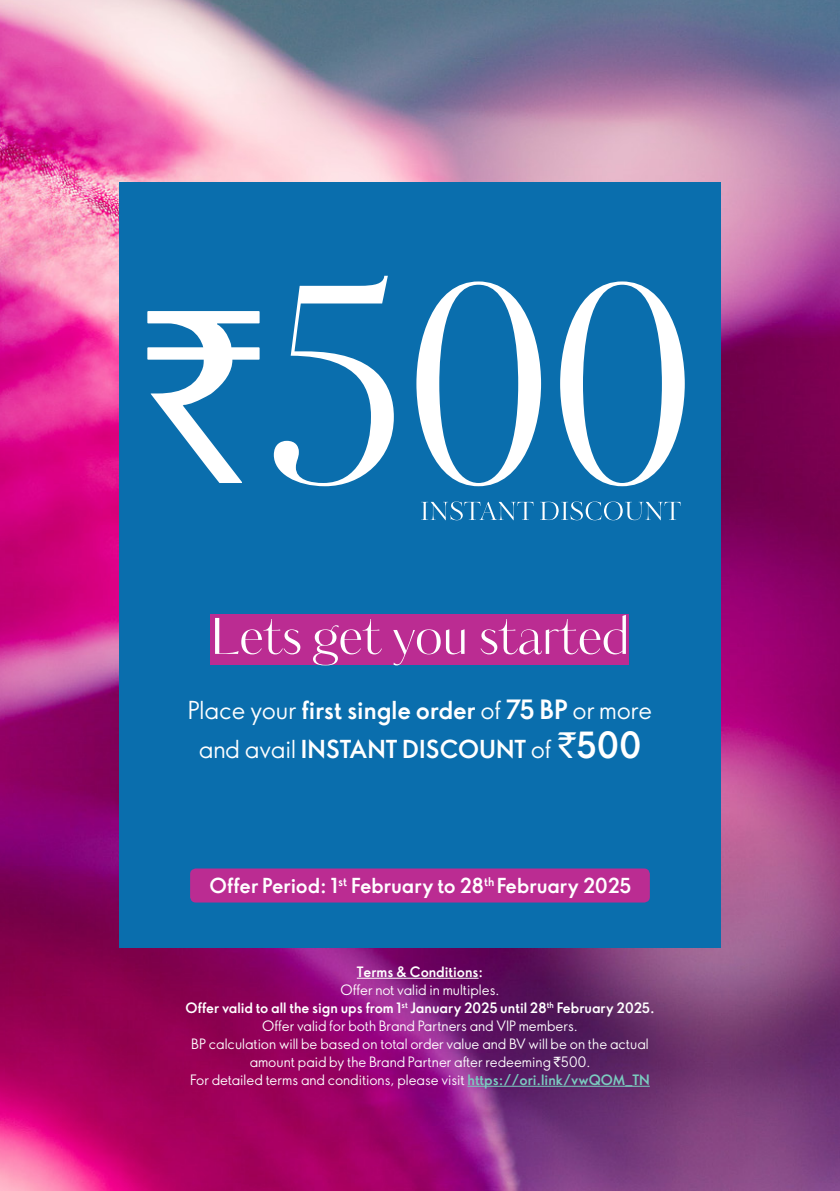
<style>
.page{position:relative;width:840px;height:1191px;background:#fff}
.page>*{position:absolute;margin:0;border:0;box-sizing:border-box;transform-origin:0 0}
.t1{font:700 24.2px/38.8px "Oriflame Sans 2.0";color:#fff;text-align:center}
.t2{font:700 20.2px "Oriflame Sans 2.0";color:#fff}
.t3{font:14px/18px "Oriflame Sans 2.0";color:#fff;text-align:center}
.t4{font:700 14px "Oriflame Sans 2.0";color:#fff}
.s1{font-weight:400}
.s2{font-size:26px}
.s3{font-family:"Rupee Foradian";font-weight:400;font-size:35.2px}
.s4{font-size:35.2px}
.s5{font-weight:700}
.s6{font-family:"Rupee Foradian"}
.s7{font-weight:700;color:#7bcbbf}
</style>
<div class="page">
<img style="left:0;top:0;width:839px;height:1191px">
<div style="left:119px;top:182px;width:601px;height:765px;background:#0a6ead"></div>
<div style="left:210px;top:614px;width:419px;height:51px;background:#bb2c92"></div>
<svg style="left:421px;top:501px;width:259px;height:19px"></svg>
<svg style="left:147px;top:276px;width:537px;height:210px"></svg>
<hr style="left:356px;top:978px;width:122px;height:1px;background:#fff">
<hr style="left:467px;top:1086px;width:182px;height:1px;background:#7bcbbf">
<div style="left:190px;top:868px;width:459px;height:34px;background:#bb2c92;border-radius:6px"></div>
<svg style="left:215px;top:615px;width:410px;height:50px"></svg>
<h1 class="t1" style="left:187px;top:690px;width:466px"><span class="s1">Place your</span> first single order <span class="s1">of</span> <span class="s2">75 BP</span> <span class="s1">or more and avail</span> INSTANT DISCOUNT <span class="s1">of</span> <span class="s3">`</span><span class="s4">500</span></h1>
<h2 class="t2" style="left:209px;top:871px;width:423px">Offer Period: 1<sup>st</sup> February to 28<sup>th</sup> February 2025</h2>
<p class="t4" style="left:356px;top:961px;width:128px">Terms &amp; Conditions:</p>
<p class="t3" style="left:185px;top:980px;width:470px">Offer not valid in multiples.<br><span class="s5">Offer valid to all the sign ups from 1</span><sup>st</sup> <span class="s5">January 2025 until 28</span><sup>th</sup> <span class="s5">February 2025.<br></span>Offer valid for both Brand Partners and VIP members.<br>BP calculation will be based on total order value and BV will be on the actual amount paid by the Brand Partner after redeeming <span class="s6">`</span>500.<br>For detailed terms and conditions, please visit <span class="s7">https://ori.link/vwQOM_TN</span></p>
</div>
